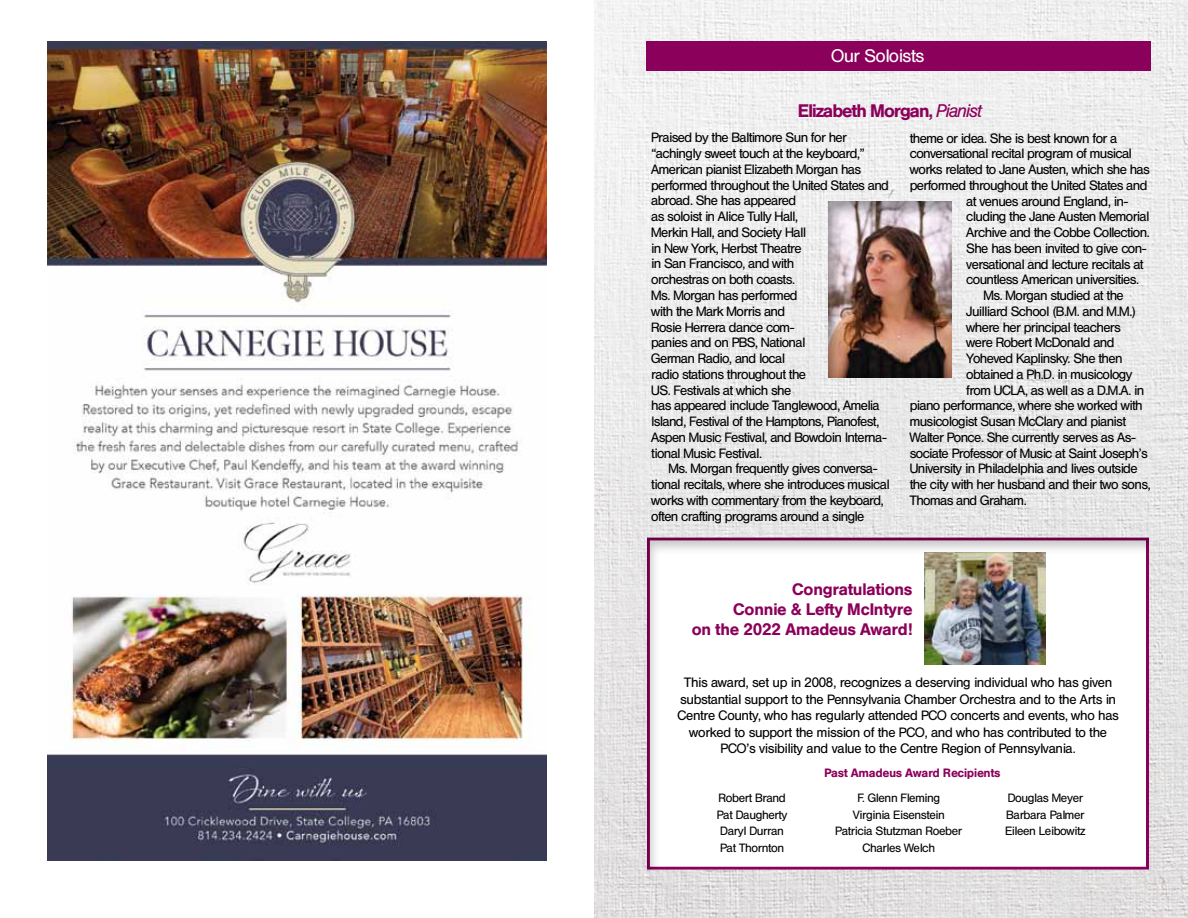
<style>
.page{position:relative;width:1188px;height:918px;background:#fff}
.page>*{position:absolute;margin:0;border:0;box-sizing:border-box;transform-origin:0 0}
.t1{font:500 18px "Helten";letter-spacing:-.04em;color:#8b005a}
.t2{font:18px "Helten";color:#fff}
.t3{font:500 16.5px/19.8px "Helten";color:#8b005a;text-align:right}
.t4{font:13.5px/15.8px "Helten";letter-spacing:-.02em;color:#000}
.t5{font:13.5px/16.5px "Helten";color:#000;text-align:center}
.t6{font:12px/16.5px "Helten";color:#000}
.t7{font:500 12px "Helten";color:#8b005a}
.s1{font-weight:400;font-style:italic}
</style>
<div class="page">
<img style="left:594px;top:0;width:594px;height:918px">
<div style="left:645px;top:535px;width:504px;height:336px;background:#000;opacity:.22"></div>
<img style="left:48px;top:42px;width:499px;height:819px">
<div style="left:646px;top:42px;width:505px;height:29px;background:#8b005a"></div>
<div style="left:827px;top:200px;width:124px;height:178px;background:#000;opacity:.34"></div>
<img style="left:924px;top:552px;width:122px;height:112px">
<h1 class="t2" style="left:832px;top:46px;width:94px">Our Soloists</h1>
<h1 class="t1" style="left:798px;top:100px;width:185px">Elizabeth Morgan, <span class="s1">Pianist</span></h1>
<p class="t4" style="left:652px;top:130px;width:239px">Praised by the Baltimore Sun for her “achingly sweet touch at the keyboard,”<br>American pianist Elizabeth Morgan has performed throughout the United States and abroad. She has appeared<br>as soloist in Alice Tully Hall,<br>Merkin Hall, and Society Hall<br>in New York, Herbst Theatre<br>in San Francisco, and with<br>orchestras on both coasts.<br>Ms. Morgan has performed<br>with the Mark Morris and<br>Rosie Herrera dance com-<br>panies and on PBS, National<br>German Radio, and local<br>radio stations throughout the<br>US. Festivals at which she<br>has appeared include Tanglewood, Amelia<br>Island, Festival of the Hamptons, Pianofest,<br>Aspen Music Festival, and Bowdoin Interna&shy;tional Music Festival.</p>
<p class="t4" style="left:652px;top:461px;width:240px;text-indent:17px">Ms. Morgan frequently gives conversa&shy;tional recitals, where she introduces musical works with commentary from the keyboard, often crafting programs around a single</p>
<p class="t4" style="left:910px;top:130px;width:209px">theme or idea. She is best known for a</p>
<p class="t4" style="left:910px;top:146px;width:223px">conversational recital program of musical</p>
<p class="t4" style="left:910px;top:162px;width:241px">works related to Jane Austen, which she has</p>
<p class="t4" style="left:910px;top:177px;width:239px">performed throughout the United States and</p>
<p class="t4" style="left:967px;top:193px;width:163px">at venues around England, in-</p>
<p class="t4" style="left:967px;top:209px;width:184px">cluding the Jane Austen Memorial</p>
<p class="t4" style="left:967px;top:225px;width:185px">Archive and the Cobbe Collection.</p>
<p class="t4" style="left:967px;top:240px;width:182px">She has been invited to give con-</p>
<p class="t4" style="left:967px;top:256px;width:179px">versational and lecture recitals at</p>
<p class="t4" style="left:967px;top:272px;width:174px">countless American universities.</p>
<p class="t4" style="left:984px;top:288px;width:142px">Ms. Morgan studied at the</p>
<p class="t4" style="left:967px;top:303px;width:171px">Juilliard School (B.M. and M.M.)</p>
<p class="t4" style="left:967px;top:319px;width:156px">where her principal teachers</p>
<p class="t4" style="left:967px;top:335px;width:149px">were Robert McDonald and</p>
<p class="t4" style="left:967px;top:351px;width:157px">Yoheved Kaplinsky. She then</p>
<p class="t4" style="left:967px;top:366px;width:167px">obtained a Ph.D. in musicology</p>
<p class="t4" style="left:967px;top:382px;width:179px">from UCLA, as well as a D.M.A. in</p>
<p class="t4" style="left:910px;top:398px;width:234px">piano performance, where she worked with</p>
<p class="t4" style="left:910px;top:414px;width:217px">musicologist Susan McClary and pianist</p>
<p class="t4" style="left:910px;top:429px;width:227px">Walter Ponce. She currently serves as As-</p>
<p class="t4" style="left:910px;top:445px;width:239px">sociate Professor of Music at Saint Joseph’s</p>
<p class="t4" style="left:910px;top:461px;width:229px">University in Philadelphia and lives outside</p>
<p class="t4" style="left:910px;top:477px;width:242px">the city with her husband and their two sons,</p>
<p class="t4" style="left:910px;top:492px;width:118px">Thomas and Graham.</p>
<p class="t3" style="left:692px;top:579px;width:222px">Congratulations<br>Connie &amp; Lefty McIntyre<br>on the 2022 Amadeus Award!</p>
<p class="t5" style="left:678px;top:674px;width:443px">This award, set up in 2008, recognizes a deserving individual who has given substantial support to the Pennsylvania Chamber Orchestra and to the Arts in Centre County, who has regularly attended PCO concerts and events, who has worked to support the mission of the PCO, and who has contributed to the PCO’s visibility and value to the Centre Region of Pennsylvania.</p>
<p class="t6" style="left:717px;top:790px;width:72px">Robert Brand<br>Pat Daugherty<br>Daryl Durran<br>Pat Thornton</p>
<p class="t6" style="left:836px;top:790px;width:128px;text-align:center">F. Glenn Fleming<br>Virginia Eisenstein<br>Patricia Stutzman Roeber<br>Charles Welch</p>
<p class="t6" style="left:1005px;top:790px;width:82px">Douglas Meyer<br>Barbara Palmer<br>Eileen Leibowitz</p>
<p class="t7" style="left:824px;top:766px;width:178px">Past Amadeus Award Recipients</p>
</div>
